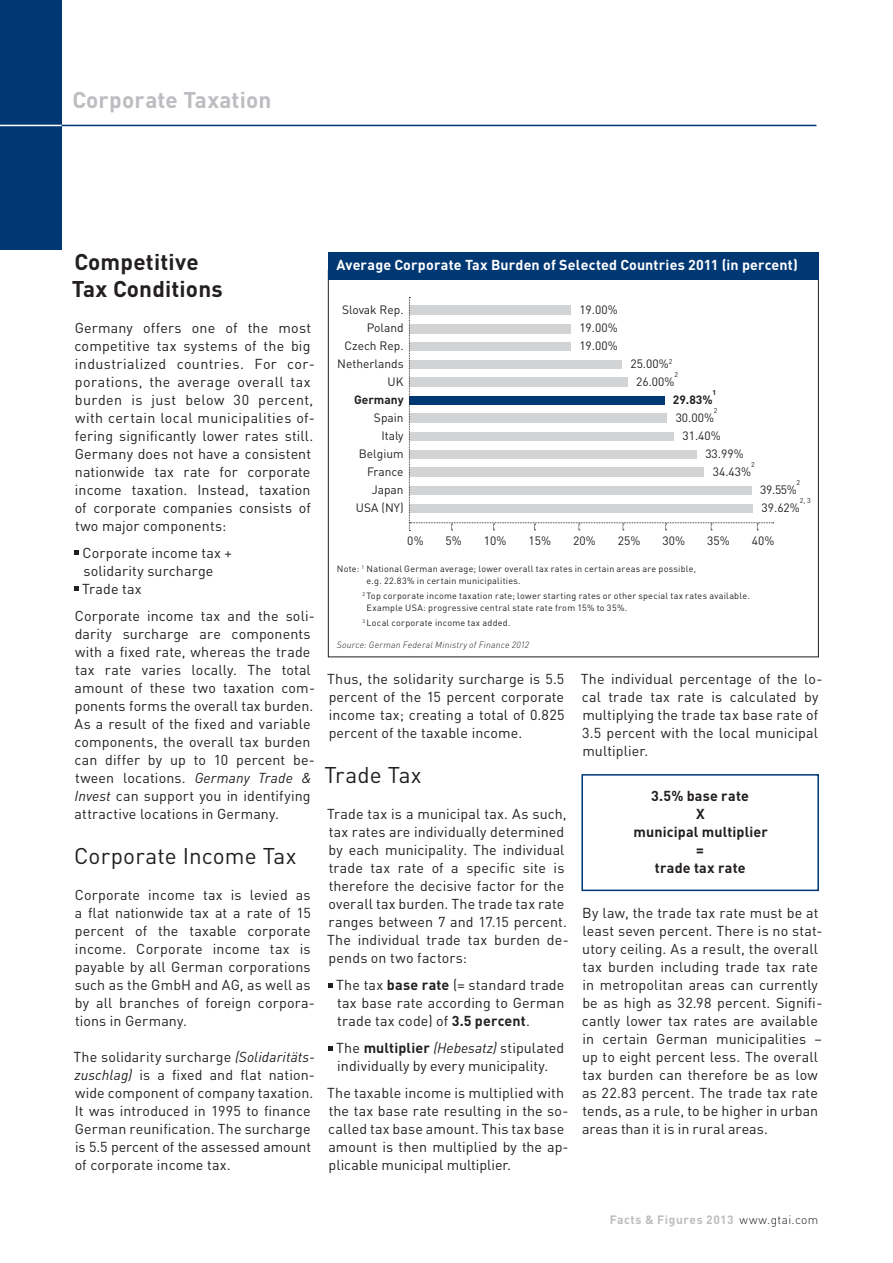
<style>
.page{position:relative;width:893px;height:1263px;background:#fff}
.page>*{position:absolute;margin:0;border:0;box-sizing:border-box;transform-origin:0 0}
.t1{font:22.5px "DIN";letter-spacing:.01em;color:#231f20}
.t2{font:700 22.5px/27px "DIN";letter-spacing:.01em;color:#231f20}
.t3{font:700 22.5px "DIN";letter-spacing:.01em;color:#bbbdc0}
.t4{font:14.25px/18px "DIN";letter-spacing:.01em;color:#231f20}
.t5{font:700 14.25px "DIN";letter-spacing:.01em;color:#fff}
.t6{font:700 14.25px/18px "DIN";letter-spacing:.01em;color:#231f20;text-align:center}
.t7{font:12px/18px "DIN";color:#231f20;text-align:right}
.t8{font:700 12px "DIN";letter-spacing:.045em;color:#bbbdc0}
.t9{font:700 12px "DIN";color:#231f20}
.t10{font:9px/12px "DIN";letter-spacing:.03em;color:#231f20}
.t11{font:italic 300 9px "DIN";letter-spacing:.025em;color:#231f20}
.t12{font:6.9px "DIN";color:#231f20}
.t13{font:700 6.9px "DIN";color:#231f20}
.s1{font-style:italic}
.s2{font-weight:700}
.s3{font-weight:300;color:#231f20}
</style>
<div class="page">
<div style="left:581px;top:774px;width:238px;height:117px;border:2px solid #003874"></div>
<svg style="left:74px;top:550px;width:5px;height:5px"></svg>
<svg style="left:74px;top:587px;width:5px;height:4px"></svg>
<svg style="left:328px;top:983px;width:4px;height:4px"></svg>
<svg style="left:328px;top:1046px;width:4px;height:4px"></svg>
<hr style="left:54px;top:125px;width:762px;height:1px;background:#003874">
<div style="left:0;top:0;width:62px;height:250px;background:#003874"></div>
<hr style="left:0;top:125px;width:62px;height:1px;background:#fff">
<div style="left:328px;top:252px;width:491px;height:27px;background:#003874"></div>
<svg style="left:409px;top:297px;width:365px;height:234px"></svg>
<h1 class="t3" style="left:72px;top:92px;width:201px">Corporate Taxation</h1>
<h1 class="t2" style="left:72px;top:251px;width:153px">Competitive<br>Tax Conditions</h1>
<p class="t4" style="left:74px;top:321px;width:242px">Germany offers one of the most competitive tax systems of the big industrialized countries. For cor&shy;porations, the average overall tax burden is just below 30 percent, with certain local municipalities of&shy;fering significantly lower rates still.<br>Germany does not have a consistent nationwide tax rate for corporate income taxation. Instead, taxation of corporate companies consists of two major components:</p>
<p class="t4" style="left:82px;top:546px;width:151px">Corporate income tax + solidarity surcharge<br>Trade tax</p>
<p class="t4" style="left:74px;top:609px;width:242px">Corporate income tax and the soli&shy;darity surcharge are components with a fixed rate, whereas the trade tax rate varies locally. The total amount of these two taxation com&shy;ponents forms the overall tax burden.<br>As a result of the fixed and variable components, the overall tax burden can differ by up to 10 percent be&shy;tween locations. <span class="s1">Germany Trade &amp; Invest</span> can support you in identifying attractive locations in Germany.</p>
<h1 class="t1" style="left:74px;top:848px;width:224px">Corporate Income Tax</h1>
<p class="t4" style="left:75px;top:888px;width:242px">Corporate income tax is levied as a flat nationwide tax at a rate of 15 percent of the taxable corporate income. Corporate income tax is payable by all German corporations such as the GmbH and AG, as well as by all branches of foreign corpora&shy;tions in Germany.</p>
<p class="t4" style="left:73px;top:1050px;width:243px">The solidarity surcharge <span class="s1">(Solidaritäts&shy;zuschlag)</span> is a fixed and flat nation&shy;wide component of company taxation.<br>It was introduced in 1995 to finance German reunification. The surcharge is 5.5 percent of the assessed amount of corporate income tax.</p>
<p class="t5" style="left:337px;top:260px;width:463px">Average Corporate Tax Burden of Selected Countries 2011 (in percent)</p>
<p class="t7" style="left:337px;top:302px;width:68px">Slovak Rep.<br>Poland<br>Czech Rep.<br>Netherlands<br>UK</p>
<p class="t9" style="left:354px;top:395px;width:51px">Germany</p>
<p class="t7" style="left:356px;top:410px;width:49px">Spain<br>Italy<br>Belgium<br>France<br>Japan<br>USA (NY)</p>
<p class="t7" style="left:579px;top:302px;width:40px;text-align:justify">19.00% 19.00% 19.00%</p>
<p class="t7" style="left:630px;top:356px;width:46px;text-align:center">25.00%<sup>2<br></sup>26.00%</p>
<p class="t12" style="left:674px;top:372px;width:5px">2</p>
<p class="t9" style="left:673px;top:395px;width:41px">29.83%</p>
<p class="t13" style="left:713px;top:390px;width:5px">1</p>
<p class="t12" style="left:714px;top:408px;width:5px">2</p>
<p class="t7" style="left:682px;top:428px;width:40px">31.40%</p>
<p class="t7" style="left:705px;top:446px;width:40px">33.99%</p>
<p class="t7" style="left:713px;top:464px;width:40px">34.43%</p>
<p class="t7" style="left:676px;top:410px;width:40px">30.00%</p>
<p class="t12" style="left:751px;top:462px;width:5px">2</p>
<p class="t12" style="left:796px;top:480px;width:5px">2</p>
<p class="t7" style="left:762px;top:500px;width:40px">39.62%</p>
<p class="t7" style="left:760px;top:482px;width:38px">39.55%</p>
<p class="t12" style="left:800px;top:498px;width:12px">2, 3</p>
<p class="t7" style="left:407px;top:533px;width:18px">0%</p>
<p class="t7" style="left:446px;top:533px;width:18px">5%</p>
<p class="t7" style="left:484px;top:533px;width:24px">10%</p>
<p class="t7" style="left:528px;top:533px;width:24px">15%</p>
<p class="t7" style="left:573px;top:533px;width:24px">20%</p>
<p class="t7" style="left:618px;top:533px;width:24px">25%</p>
<p class="t7" style="left:662px;top:533px;width:24px">30%</p>
<p class="t7" style="left:707px;top:533px;width:24px">35%</p>
<p class="t7" style="left:752px;top:533px;width:24px">40%</p>
<p class="t10" style="left:367px;top:564px;width:331px;text-indent:-30px">Note: <sup>1</sup> National German average; lower overall tax rates in certain areas are possible, e.g. 22.83% in certain municipalities.</p>
<p class="t10" style="left:367px;top:591px;width:385px;text-indent:-4px"><sup>2</sup> Top corporate income taxation rate; lower starting rates or other special tax rates available.<br>Example USA: progressive central state rate from 15% to 35%.</p>
<p class="t10" style="left:362px;top:618px;width:150px"><sup>3</sup> Local corporate income tax added.</p>
<p class="t11" style="left:337px;top:642px;width:194px">Source: German Federal Ministry of Finance 2012</p>
<p class="t4" style="left:327px;top:672px;width:239px;text-align:justify">Thus, the solidarity surcharge is 5.5 percent of the 15 percent corporate income tax; creating a total of 0.825 percent of the taxable income.</p>
<h1 class="t1" style="left:325px;top:767px;width:98px">Trade Tax</h1>
<p class="t4" style="left:327px;top:807px;width:243px">Trade tax is a municipal tax. As such, tax rates are individually determined by each municipality. The individual trade tax rate of a specific site is therefore the decisive factor for the overall tax burden. The trade tax rate ranges between 7 and 17.15 percent.<br>The individual trade tax burden de&shy;pends on two factors:</p>
<p class="t4" style="left:336px;top:978px;width:230px;text-align:justify">The tax <span class="s2">base rate</span> (= standard trade tax base rate according to German trade tax code) of <span class="s2">3.5 percent</span>.</p>
<p class="t4" style="left:336px;top:1041px;width:230px">The <span class="s2">multiplier</span> <span class="s1">(Hebesatz)</span> stipulated individually by every municipality.</p>
<p class="t4" style="left:327px;top:1086px;width:243px">The taxable income is multiplied with the tax base rate resulting in the so&shy;called tax base amount. This tax base amount is then multiplied by the ap&shy;plicable municipal multiplier.</p>
<p class="t4" style="left:581px;top:672px;width:243px">The individual percentage of the lo&shy;cal trade tax rate is calculated by multiplying the trade tax base rate of<br>3.5 percent with the local municipal multiplier.</p>
<p class="t6" style="left:634px;top:789px;width:136px">3.5% base rate<br>X<br>municipal multiplier =<br>trade tax rate</p>
<p class="t4" style="left:582px;top:906px;width:242px">By law, the trade tax rate must be at least seven percent. There is no stat&shy;utory ceiling. As a result, the overall tax burden including trade tax rate in metropolitan areas can currently be as high as 32.98 percent. Signifi&shy;cantly lower tax rates are available in certain German municipalities – up to eight percent less. The overall tax burden can therefore be as low as 22.83 percent. The trade tax rate tends, as a rule, to be higher in urban areas than it is in rural areas.</p>
<p class="t8" style="left:610px;top:1215px;width:210px">Facts &amp; Figures 2013 <span class="s3">www.gtai.com</span></p>
</div>
